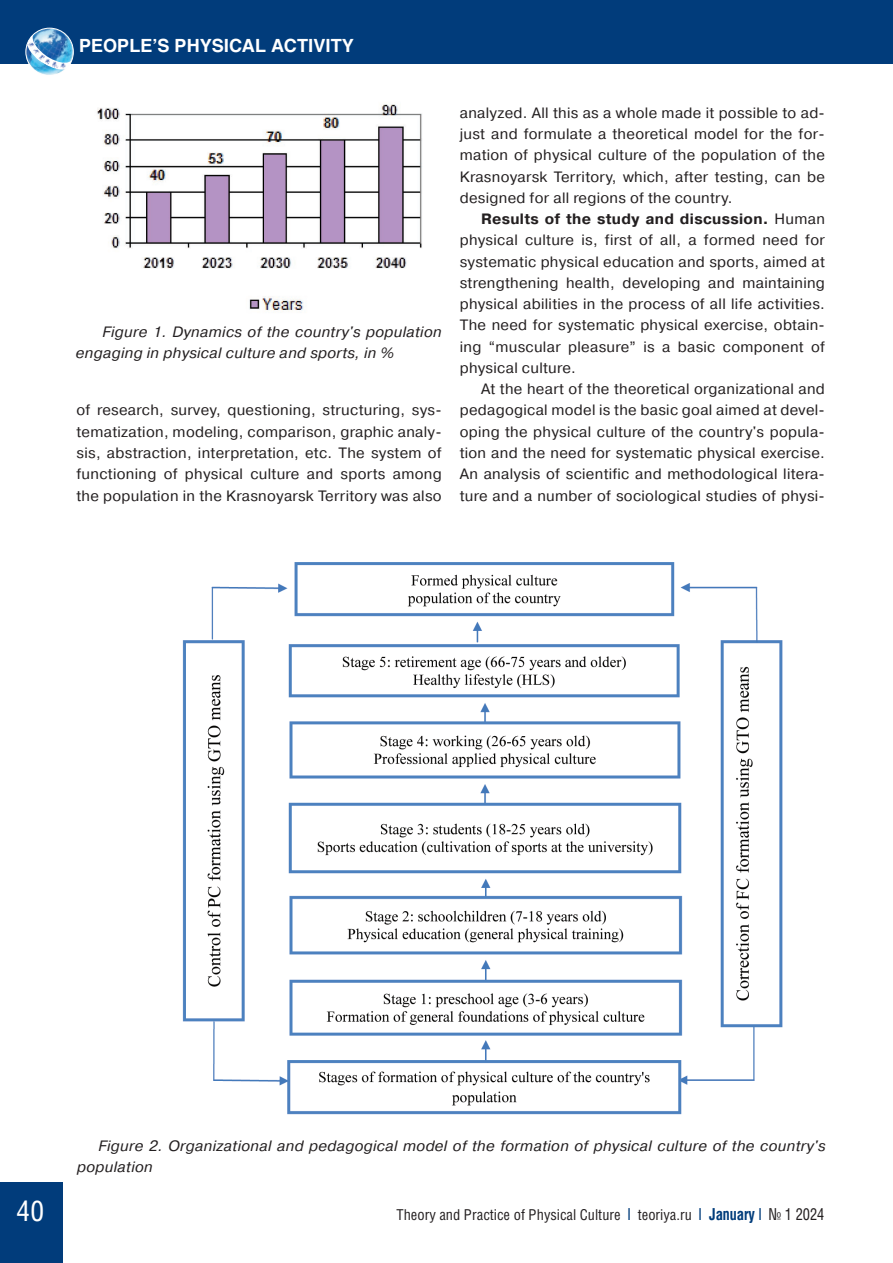
<style>
.page{position:relative;width:893px;height:1263px;background:#fff}
.page>*{position:absolute;margin:0;border:0;box-sizing:border-box;transform-origin:0 0}
.t1{font:28.5px "Helios Cond C";color:#fff}
.t2{font:700 18px "Helios C";color:#fff}
.ОСНОВНОЙ_ТЕКСТ{font:15px/21.3px "Pragmatica C";letter-spacing:.02em;color:#231f20;text-align:justify}
.ОСНОВНОЙ_ТЕКСТ-2{font:italic 15px/21px "Pragmatica C";letter-spacing:.02em;color:#231f20}
.t3{font:15px "Helios Cond C";color:#231f20}
.s1{font-weight:700}
.s2{font-weight:700;font-size:16.5px;color:#013c7b}
.s3{font-size:16.5px}
</style>
<div class="page">
<div style="left:0;top:1182px;width:62px;height:81px;background:#013c7b"></div>
<div style="left:0;top:0;width:893px;height:64px;background:#013c7b"></div>
<img style="left:97px;top:104px;width:325px;height:208px">
<img style="left:183px;top:562px;width:600px;height:553px">
<img style="left:34px;top:28px;width:40px;height:46px">
<div style="left:26px;top:28px;width:47px;height:48px;border:1px solid #fff;border-radius:50%"></div>
<svg style="left:26px;top:33px;width:46px;height:40px;background:#7db1d6"></svg>
<p class="t2" style="left:79px;top:35px;width:276px">PEOPLE’S PHYSICAL ACTIVITY</p>
<p class="ОСНОВНОЙ_ТЕКСТ-2" style="left:76px;top:322px;width:367px;text-indent:26px">Figure 1. Dynamics of the country's population engaging in physical culture and sports, in %</p>
<p class="ОСНОВНОЙ_ТЕКСТ" style="left:77px;top:400px;width:367px">of research, survey, questioning, structuring, sys&shy;tematization, modeling, comparison, graphic analy&shy;sis, abstraction, interpretation, etc. The system of functioning of physical culture and sports among the population in the Krasnoyarsk Territory was also</p>
<p class="ОСНОВНОЙ_ТЕКСТ" style="left:460px;top:102px;width:367px">analyzed. All this as a whole made it possible to ad&shy;just and formulate a theoretical model for the for&shy;mation of physical culture of the population of the Krasnoyarsk Territory, which, after testing, can be designed for all regions of the country.</p>
<p class="ОСНОВНОЙ_ТЕКСТ" style="left:460px;top:208px;width:367px;text-indent:21px"><span class="s1">Results of the study and discussion.</span> Human physical culture is, first of all, a formed need for systematic physical education and sports, aimed at strengthening health, developing and maintaining physical abilities in the process of all life activities.<br>The need for systematic physical exercise, obtain&shy;ing “muscular pleasure” is a basic component of physical culture.</p>
<p class="ОСНОВНОЙ_ТЕКСТ" style="left:460px;top:378px;width:367px;text-indent:21px">At the heart of the theoretical organizational and pedagogical model is the basic goal aimed at devel&shy;oping the physical culture of the country's popula&shy;tion and the need for systematic physical exercise.<br>An analysis of scientific and methodological litera&shy;ture and a number of sociological studies of physi-</p>
<p class="ОСНОВНОЙ_ТЕКСТ-2" style="left:77px;top:1136px;width:750px;text-indent:21px">Figure 2. Organizational and pedagogical model of the formation of physical culture of the country's population</p>
<h1 class="t1" style="left:17px;top:1194px;width:29px">40</h1>
<p class="t3" style="left:397px;top:1205px;width:429px">Theory and Practice of Physical Culture <span class="s2">|</span> teoriya.ru <span class="s2">| January |</span> <span class="s3">№ 1 2024</span></p>
</div>
